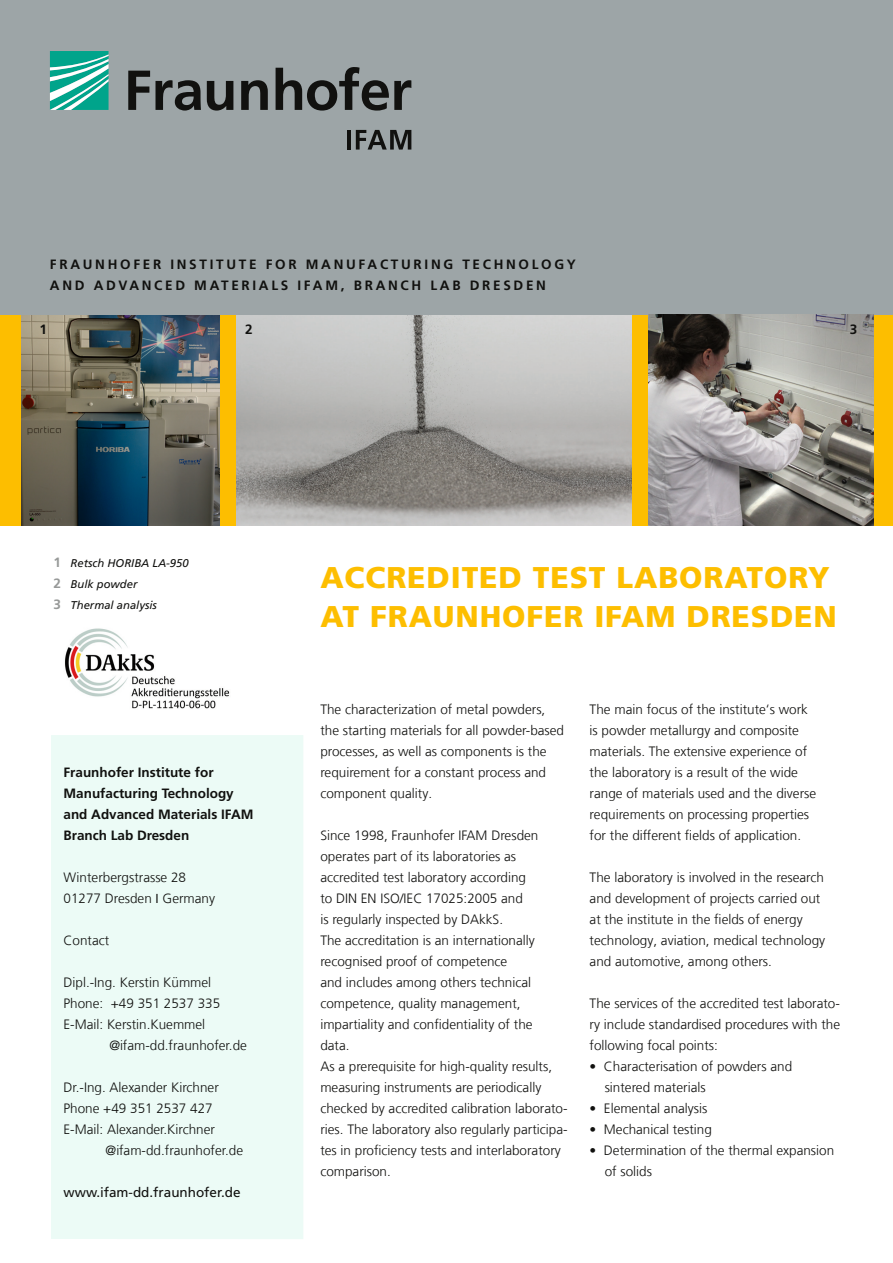
<style>
.page{position:relative;width:893px;height:1263px;background:#fff}
.page>*{position:absolute;margin:0;border:0;box-sizing:border-box;transform-origin:0 0}
._00_Titel{font:900 30px "Frutiger LT Com";letter-spacing:.03em;color:#fdbe00}
._06_Fließtext{font:300 13.5px/21px "Frutiger LT Com";color:#11110f}
._07_Zwischenüberschr{font:700 13.5px/21px "Frutiger LT Com";color:#11110f}
._10_Institutsname{font:700 13.5px "Frutiger LT Com";letter-spacing:.2em;color:#11110f}
._06_Fließtext-2{font:13.5px "Frutiger LT Com";color:#11110f}
._05_Marginalie_Bildu{font:italic 11.25px/21px "Frutiger LT Com";color:#11110f}
.s1{font-weight:700;font-style:normal;font-size:13.5px;color:#979998}
.s2{font-family:"Myriad Pro";font-weight:400}
</style>
<div class="page">
<div style="left:0;top:0;width:893px;height:315px;background:#9da5a7"></div>
<div style="left:0;top:315px;width:893px;height:211px;background:#fdbe00"></div>
<div style="left:51px;top:735px;width:252px;height:504px;background:#ecfbf6"></div>
<svg style="left:50px;top:51px;width:59px;height:59px;background:#4abcab"></svg>
<svg style="left:128px;top:67px;width:283px;height:44px"></svg>
<hr style="left:347px;top:130px;width:3px;height:20px;background:#11110f">
<svg style="left:356px;top:130px;width:55px;height:20px"></svg>
<img style="left:21px;top:315px;width:199px;height:211px">
<img style="left:237px;top:315px;width:394px;height:211px">
<img style="left:65px;top:628px;width:165px;height:81px">
<img style="left:648px;top:315px;width:226px;height:210px">
<p class="_10_Institutsname" style="left:50px;top:257px;width:527px">FRAUNHOFER INSTITUTE FOR MANUFACTURING TECHNOLOGY</p>
<p class="_10_Institutsname" style="left:50px;top:278px;width:497px">AND ADVANCED MATERIALS IFAM, BRANCH LAB DRESDEN</p>
<p class="_07_Zwischenüberschr" style="left:39px;top:319px;width:9px">1</p>
<p class="_07_Zwischenüberschr" style="left:245px;top:319px;width:9px">2</p>
<p class="_07_Zwischenüberschr" style="left:850px;top:319px;width:9px">3</p>
<p class="_05_Marginalie_Bildu" style="left:54px;top:553px;width:137px"><span class="s1">1</span> Retsch HORIBA LA-950</p>
<p class="_05_Marginalie_Bildu" style="left:54px;top:574px;width:105px"><span class="s1">2</span> Bulk powder<br><span class="s1">3</span> Thermal analysis</p>
<p class="_07_Zwischenüberschr" style="left:64px;top:762px;width:172px">Fraunhofer Institute for<br>Manufacturing Technology</p>
<p class="_07_Zwischenüberschr" style="left:64px;top:804px;width:192px">and Advanced Materials IFAM<br>Branch Lab Dresden</p>
<p class="_06_Fließtext" style="left:64px;top:867px;width:124px">Winterbergstrasse 28</p>
<p class="_06_Fließtext" style="left:64px;top:888px;width:153px">01277 Dresden <span class="s2">I</span> Germany</p>
<p class="_06_Fließtext" style="left:64px;top:930px;width:47px">Contact</p>
<p class="_06_Fließtext" style="left:64px;top:972px;width:149px">Dipl.-Ing. Kerstin Kümmel</p>
<p class="_06_Fließtext" style="left:64px;top:993px;width:158px">Phone: +49 351 2537 335</p>
<p class="_06_Fließtext" style="left:109px;top:1014px;width:139px;text-indent:-46px">E-Mail: Kerstin.Kuemmel @ifam-dd.fraunhofer.de</p>
<p class="_06_Fließtext" style="left:64px;top:1077px;width:157px">Dr.-Ing. Alexander Kirchner</p>
<p class="_06_Fließtext" style="left:64px;top:1098px;width:151px">Phone +49 351 2537 427</p>
<p class="_06_Fließtext" style="left:64px;top:1119px;width:153px">E-Mail: Alexander.Kirchner</p>
<p class="_06_Fließtext" style="left:106px;top:1140px;width:139px">@ifam-dd.fraunhofer.de</p>
<p class="_06_Fließtext-2" style="left:64px;top:1184px;width:179px">www.ifam-dd.fraunhofer.de</p>
<p class="_00_Titel" style="left:320px;top:559px;width:511px">ACCREDITED TEST LABORATORY</p>
<p class="_00_Titel" style="left:320px;top:598px;width:518px">AT FRAUNHOFER IFAM DRESDEN</p>
<p class="_06_Fließtext" style="left:320px;top:699px;width:245px">The characterization of metal powders, the starting materials for all powder-based processes, as well as components is the requirement for a constant process and component quality.</p>
<p class="_06_Fließtext" style="left:320px;top:825px;width:220px">Since 1998, Fraunhofer IFAM Dresden operates part of its laboratories as</p>
<p class="_06_Fließtext" style="left:320px;top:867px;width:207px">accredited test laboratory according</p>
<p class="_06_Fließtext" style="left:320px;top:888px;width:204px">to DIN EN ISO/IEC 17025:2005 and</p>
<p class="_06_Fließtext" style="left:320px;top:909px;width:184px">is regularly inspected by DAkkS.</p>
<p class="_06_Fließtext" style="left:320px;top:930px;width:216px">The accreditation is an internationally</p>
<p class="_06_Fließtext" style="left:320px;top:951px;width:189px">recognised proof of competence</p>
<p class="_06_Fließtext" style="left:320px;top:972px;width:212px">and includes among others technical</p>
<p class="_06_Fließtext" style="left:320px;top:993px;width:202px">competence, quality management,</p>
<p class="_06_Fließtext" style="left:320px;top:1014px;width:214px">impartiality and confidentiality of the</p>
<p class="_06_Fließtext" style="left:320px;top:1035px;width:31px">data.</p>
<p class="_06_Fließtext" style="left:320px;top:1056px;width:233px">As a prerequisite for high-quality results, measuring instruments are periodically</p>
<p class="_06_Fließtext" style="left:320px;top:1098px;width:249px">checked by accredited calibration laborato&shy;ries. The laboratory also regularly participa&shy;tes in proficiency tests and interlaboratory comparison.</p>
<p class="_06_Fließtext" style="left:590px;top:699px;width:220px">The main focus of the institute‘s work</p>
<p class="_06_Fließtext" style="left:590px;top:720px;width:219px">is powder metallurgy and composite materials. The extensive experience of</p>
<p class="_06_Fließtext" style="left:590px;top:762px;width:210px">the laboratory is a result of the wide</p>
<p class="_06_Fließtext" style="left:590px;top:783px;width:228px">range of materials used and the diverse requirements on processing properties</p>
<p class="_06_Fließtext" style="left:590px;top:825px;width:213px">for the different fields of application.</p>
<p class="_06_Fließtext" style="left:590px;top:867px;width:237px">The laboratory is involved in the research and development of projects carried out at the institute in the fields of energy technology, aviation, medical technology and automotive, among others.</p>
<p class="_06_Fließtext" style="left:590px;top:993px;width:252px;text-align:justify">The services of the accredited test laborato&shy;ry include standardised procedures with the following focal points:</p>
<p class="_06_Fließtext" style="left:605px;top:1056px;width:189px;text-indent:-15px">• Characterisation of powders and sintered materials</p>
<p class="_06_Fließtext" style="left:590px;top:1098px;width:119px">• Elemental analysis</p>
<p class="_06_Fließtext" style="left:590px;top:1119px;width:124px">• Mechanical testing</p>
<p class="_06_Fließtext" style="left:605px;top:1140px;width:231px;text-indent:-15px">• Determination of the thermal expansion of solids</p>
</div>
